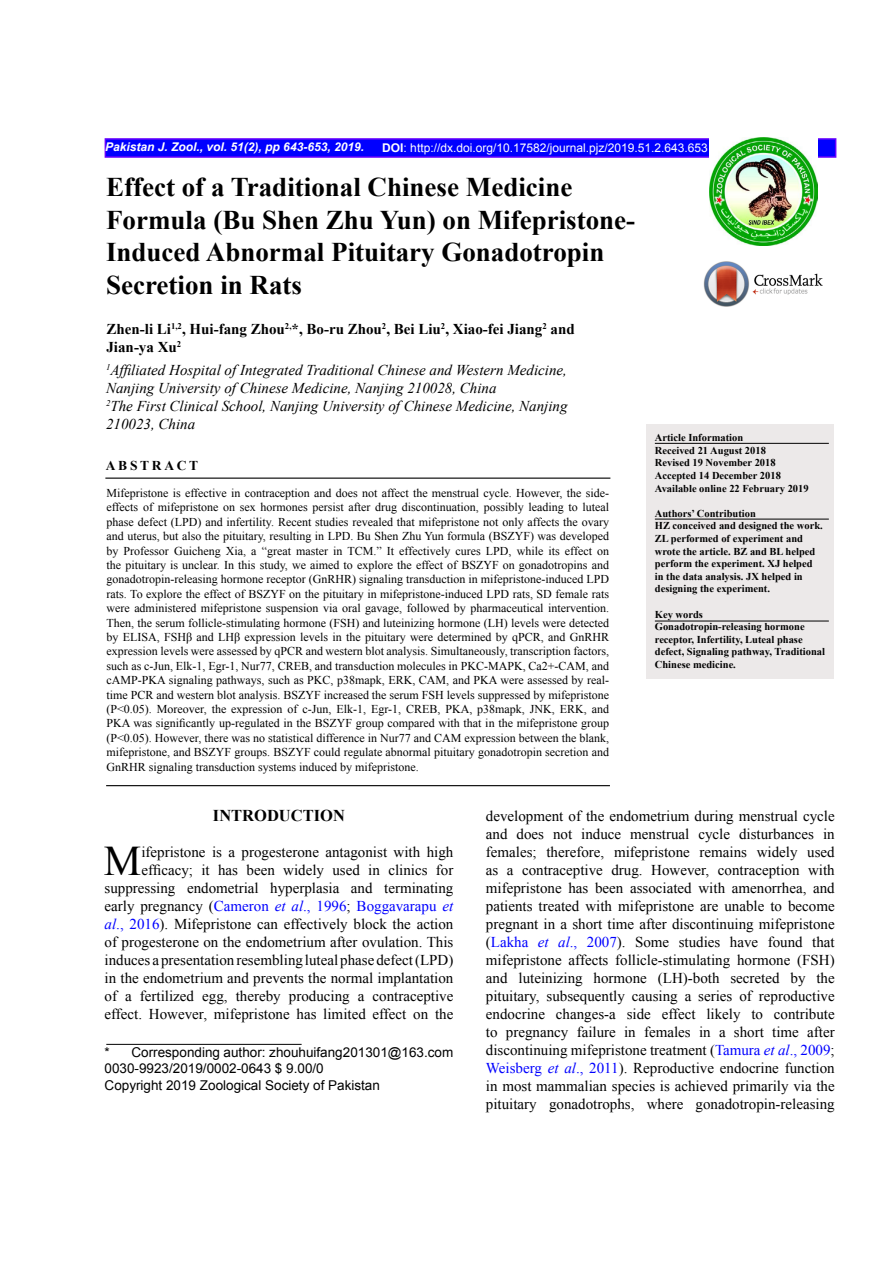
<style>
.page{position:relative;width:893px;height:1263px;background:#fff}
.page>*{position:absolute;margin:0;border:0;box-sizing:border-box;transform-origin:0 0}
.t1{font:42.15px "Times New Roman";color:#000}
.t2{font:700 27px/32.4px "Times New Roman";color:#000}
.t3{font:700 16.5px "Times New Roman";color:#000}
.t4{font:15px/18px "Times New Roman";color:#000;text-align:right}
.t5{font:italic 15px/18px "Times New Roman";color:#000}
.t6{font:700 15px/18px "Times New Roman";color:#000}
.t7{font:13.5px/16.2px "Arial";color:#000}
.t8{font:700 13.5px "Times New Roman";letter-spacing:.2em;color:#000}
.t9{font:12px/14.4px "Times New Roman";color:#000;text-align:justify}
.t10{font:12px "Arial";color:#fff}
.t11{font:italic 700 12px "Arial";color:#fff}
.t12{font:700 10.5px/12.6px "Times New Roman";color:#000}
.s1{font-weight:700}
.s2{color:#00f}
.s3{font-style:italic;color:#00f}
</style>
<div class="page">
<img style="left:703px;top:261px;width:120px;height:45px">
<div style="left:105px;top:138px;width:731px;height:20px;background:#00f;border:2px solid #60f"></div>
<img style="left:709px;top:138px;width:108px;height:108px">
<div style="left:646px;top:424px;width:187px;height:255px;background:#ece9e9"></div>
<hr style="left:655px;top:519px;width:174px;height:1px;background:#000">
<hr style="left:105px;top:478px;width:505px;height:1px;background:#000">
<hr style="left:106px;top:785px;width:504px;height:1px;background:#000">
<hr style="left:655px;top:443px;width:174px;height:1px;background:#000">
<hr style="left:106px;top:1044px;width:196px;height:1px;background:#000">
<hr style="left:655px;top:621px;width:174px;height:1px;background:#000">
<p class="t11" style="left:105px;top:139px;width:260px">Pakistan J. Zool., vol. 51(2), pp 643-653, 2019.</p>
<p class="t10" style="left:382px;top:140px;width:327px"><span class="s1">DOI</span>: http://dx.doi.org/10.17582/journal.pjz/2019.51.2.643.653</p>
<h2 class="t2" style="left:106px;top:171px;width:531px">Effect of a Traditional Chinese Medicine Formula (Bu Shen Zhu Yun) on Mifepristone-Induced Abnormal Pituitary Gonadotropin Secretion in Rats</h2>
<p class="t6" style="left:106px;top:320px;width:470px">Zhen-li Li<sup>1,2</sup>, Hui-fang Zhou<sup>2,</sup>*, Bo-ru Zhou<sup>2</sup>, Bei Liu<sup>2</sup>, Xiao-fei Jiang<sup>2</sup> and<br>Jian-ya Xu<sup>2</sup></p>
<p class="t5" style="left:106px;top:360px;width:463px"><sup>1</sup>Affiliated Hospital of Integrated Traditional Chinese and Western Medicine, Nanjing University of Chinese Medicine, Nanjing 210028, China<br><sup>2</sup>The First Clinical School, Nanjing University of Chinese Medicine, Nanjing 210023, China</p>
<p class="t12" style="left:655px;top:431px;width:155px">Article Information<br>Received 21 August 2018<br>Revised 19 November 2018<br>Accepted 14 December 2018<br>Available online 22 February 2019</p>
<p class="t12" style="left:655px;top:507px;width:170px">Authors’ Contribution<br>HZ conceived and designed the work.<br>ZL performed of experiment and wrote the article. BZ and BL helped perform the experiment. XJ helped in the data analysis. JX helped in designing the experiment.</p>
<p class="t12" style="left:655px;top:607px;width:172px">Key words<br>Gonadotropin-releasing hormone receptor, Infertility, Luteal phase defect, Signaling pathway, Traditional<br>Chinese medicine.</p>
<p class="t8" style="left:106px;top:456px;width:94px">ABSTRACT</p>
<p class="t9" style="left:107px;top:485px;width:504px">Mifepristone is effective in contraception and does not affect the menstrual cycle. However, the side&shy;effects of mifepristone on sex hormones persist after drug discontinuation, possibly leading to luteal phase defect (LPD) and infertility. Recent studies revealed that mifepristone not only affects the ovary and uterus, but also the pituitary, resulting in LPD. Bu Shen Zhu Yun formula (BSZYF) was developed by Professor Guicheng Xia, a “great master in TCM.” It effectively cures LPD, while its effect on the pituitary is unclear. In this study, we aimed to explore the effect of BSZYF on gonadotropins and gonadotropin-releasing hormone receptor (GnRHR) signaling transduction in mifepristone-induced LPD rats. To explore the effect of BSZYF on the pituitary in mifepristone-induced LPD rats, SD female rats were administered mifepristone suspension via oral gavage, followed by pharmaceutical intervention.<br>Then, the serum follicle-stimulating hormone (FSH) and luteinizing hormone (LH) levels were detected by ELISA, FSHβ and LHβ expression levels in the pituitary were determined by qPCR, and GnRHR expression levels were assessed by qPCR and western blot analysis. Simultaneously, transcription factors, such as c-Jun, Elk-1, Egr-1, Nur77, CREB, and transduction molecules in PKC-MAPK, Ca2+-CAM, and cAMP-PKA signaling pathways, such as PKC, p38mapk, ERK, CAM, and PKA were assessed by real&shy;time PCR and western blot analysis. BSZYF increased the serum FSH levels suppressed by mifepristone (P&lt;0.05). Moreover, the expression of c-Jun, Elk-1, Egr-1, CREB, PKA, p38mapk, JNK, ERK, and PKA was significantly up-regulated in the BSZYF group compared with that in the mifepristone group (P&lt;0.05). However, there was no statistical difference in Nur77 and CAM expression between the blank, mifepristone, and BSZYF groups. BSZYF could regulate abnormal pituitary gonadotropin secretion and GnRHR signaling transduction systems induced by mifepristone.</p>
<h3 class="t3" style="left:213px;top:804px;width:133px">INTRODUCTION</h3>
<h1 class="t1" style="left:104px;top:833px;width:39px">M</h1>
<p class="t4" style="left:486px;top:806px;width:350px;text-align:justify">development of the endometrium during menstrual cycle and does not induce menstrual cycle disturbances in females; therefore, mifepristone remains widely used as a contraceptive drug. However, contraception with mifepristone has been associated with amenorrhea, and patients treated with mifepristone are unable to become pregnant in a short time after discontinuing mifepristone (<span class="s2">Lakha</span> <span class="s3">et al</span><span class="s2">., 2007</span>). Some studies have found that mifepristone affects follicle-stimulating hormone (FSH) and luteinizing hormone (LH)-both secreted by the pituitary, subsequently causing a series of reproductive endocrine changes-a side effect likely to contribute to pregnancy failure in females in a short time after discontinuing mifepristone treatment (<span class="s2">Tamura</span> <span class="s3">et al</span><span class="s2">., 2009</span>; <span class="s2">Weisberg</span> <span class="s3">et al</span><span class="s2">., 2011</span>). Reproductive endocrine function in most mammalian species is achieved primarily via the pituitary gonadotrophs, where gonadotropin-releasing</p>
<p class="t4" style="left:105px;top:843px;width:350px">ifepristone is a progesterone antagonist with high efficacy; it has been widely used in clinics for suppressing endometrial hyperplasia and terminating early pregnancy (<span class="s2">Cameron</span> <span class="s3">et al</span><span class="s2">., 1996</span>; <span class="s2">Boggavarapu</span> <span class="s3">et al</span><span class="s2">., 2016</span>). Mifepristone can effectively block the action of progesterone on the endometrium after ovulation. This induces a presentation resembling luteal phase defect (LPD) in the endometrium and prevents the normal implantation of a fertilized egg, thereby producing a contraceptive effect. However, mifepristone has limited effect on the</p>
<p class="t7" style="left:105px;top:1044px;width:350px">* Corresponding author: zhouhuifang201301@163.com<br>0030-9923/2019/0002-0643 $ 9.00/0<br>Copyright 2019 Zoological Society of Pakistan</p>
</div>
